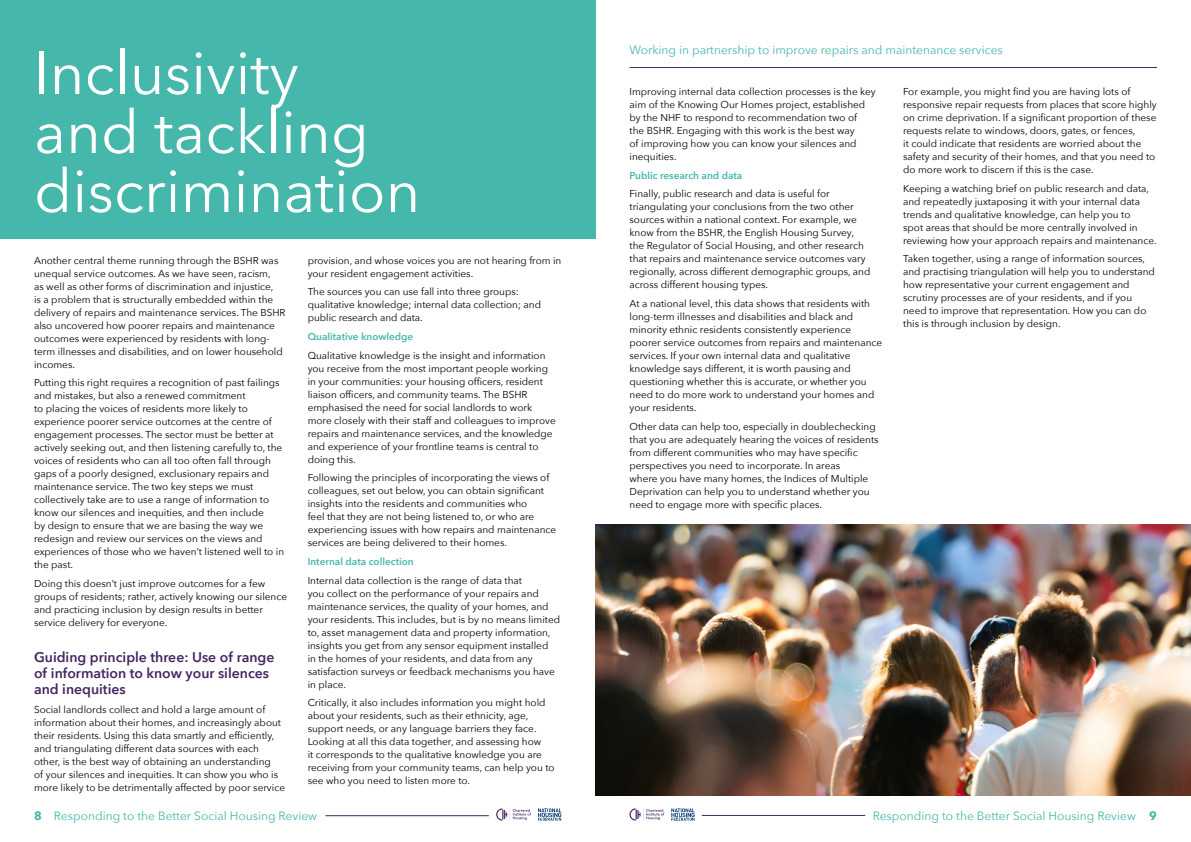
<style>
.page{position:relative;width:1191px;height:842px;background:#fff}
.page>*{position:absolute;margin:0;border:0;box-sizing:border-box;transform-origin:0 0}
.t1{font:60px/59px "Avenir Next";color:#fff}
.t2{font:600 14px/16px "Avenir Next";color:#442563}
.t3{font:12px "Avenir Next";color:#45b8ab}
.t4{font:700 12px "Avenir Next";color:#45b8ab}
.t5{font:10px/13px "Avenir Next";color:#000}
.t6{font:600 10px "Avenir Next";color:#45b8ab}
</style>
<div class="page">
<hr style="left:325px;top:815px;width:164px;height:1px;background:#442563">
<hr style="left:702px;top:815px;width:163px;height:1px;background:#442563">
<hr style="left:629px;top:67px;width:528px;height:1px;background:#442563">
<svg style="left:496px;top:808px;width:35px;height:13px"></svg>
<svg style="left:629px;top:808px;width:35px;height:13px"></svg>
<svg style="left:538px;top:808px;width:23px;height:13px"></svg>
<svg style="left:671px;top:808px;width:24px;height:13px"></svg>
<div style="left:0;top:0;width:595px;height:238px;background:#45b8ab"></div>
<img style="left:595px;top:524px;width:596px;height:271px">
<h1 class="t1" style="left:34px;top:41px;width:388px">Inclusivity<br>and tackling discrimination</h1>
<p class="t5" style="left:34px;top:253px;width:253px">Another central theme running through the BSHR was unequal service outcomes. As we have seen, racism,<br>as well as other forms of discrimination and injustice,<br>is a problem that is structurally embedded within the delivery of repairs and maintenance services. The BSHR also uncovered how poorer repairs and maintenance outcomes were experienced by residents with long&shy;term illnesses and disabilities, and on lower household incomes.</p>
<p class="t5" style="left:34px;top:376px;width:252px">Putting this right requires a recognition of past failings and mistakes, but also a renewed commitment<br>to placing the voices of residents more likely to experience poorer service outcomes at the centre of engagement processes. The sector must be better at actively seeking out, and then listening carefully to, the voices of residents who can all too often fall through gaps of a poorly designed, exclusionary repairs and maintenance service. The two key steps we must collectively take are to use a range of information to know our silences and inequities, and then include<br>by design to ensure that we are basing the way we redesign and review our services on the views and experiences of those who we haven’t listened well to in the past.</p>
<p class="t5" style="left:34px;top:577px;width:255px">Doing this doesn’t just improve outcomes for a few groups of residents; rather, actively knowing our silence and practicing inclusion by design results in better service delivery for everyone.</p>
<h2 class="t2" style="left:34px;top:649px;width:242px">Guiding principle three: Use of range of information to know your silences and inequities</h2>
<p class="t5" style="left:34px;top:702px;width:252px">Social landlords collect and hold a large amount of information about their homes, and increasingly about their residents. Using this data smartly and efficiently, and triangulating different data sources with each other, is the best way of obtaining an understanding<br>of your silences and inequities. It can show you who is more likely to be detrimentally affected by poor service</p>
<p class="t5" style="left:308px;top:253px;width:255px">provision, and whose voices you are not hearing from in your resident engagement activities.</p>
<p class="t5" style="left:308px;top:285px;width:235px">The sources you can use fall into three groups: qualitative knowledge; internal data collection; and public research and data.</p>
<p class="t6" style="left:308px;top:328px;width:107px">Qualitative knowledge</p>
<p class="t5" style="left:308px;top:348px;width:250px">Qualitative knowledge is the insight and information you receive from the most important people working in your communities: your housing officers, resident liaison officers, and community teams. The BSHR emphasised the need for social landlords to work more closely with their staff and colleagues to improve repairs and maintenance services, and the knowledge and experience of your frontline teams is central to doing this.</p>
<p class="t5" style="left:308px;top:471px;width:250px">Following the principles of incorporating the views of colleagues, set out below, you can obtain significant insights into the residents and communities who<br>feel that they are not being listened to, or who are experiencing issues with how repairs and maintenance services are being delivered to their homes.</p>
<p class="t6" style="left:308px;top:553px;width:108px">Internal data collection</p>
<p class="t5" style="left:308px;top:573px;width:254px">Internal data collection is the range of data that<br>you collect on the performance of your repairs and maintenance services, the quality of your homes, and your residents. This includes, but is by no means limited to, asset management data and property information, insights you get from any sensor equipment installed<br>in the homes of your residents, and data from any satisfaction surveys or feedback mechanisms you have in place.</p>
<p class="t5" style="left:308px;top:696px;width:248px">Critically, it also includes information you might hold about your residents, such as their ethnicity, age, support needs, or any language barriers they face.<br>Looking at all this data together, and assessing how<br>it corresponds to the qualitative knowledge you are receiving from your community teams, can help you to see who you need to listen more to.</p>
<p class="t3" style="left:629px;top:40px;width:375px">Working in partnership to improve repairs and maintenance services</p>
<p class="t5" style="left:629px;top:85px;width:248px">Improving internal data collection processes is the key aim of the Knowing Our Homes project, established by the NHF to respond to recommendation two of<br>the BSHR. Engaging with this work is the best way<br>of improving how you can know your silences and inequities.</p>
<p class="t6" style="left:629px;top:167px;width:114px">Public research and data</p>
<p class="t5" style="left:629px;top:187px;width:242px">Finally, public research and data is useful for triangulating your conclusions from the two other sources within a national context. For example, we know from the BSHR, the English Housing Survey, the Regulator of Social Housing, and other research that repairs and maintenance service outcomes vary regionally, across different demographic groups, and across different housing types.</p>
<p class="t5" style="left:629px;top:297px;width:254px">At a national level, this data shows that residents with long-term illnesses and disabilities and black and minority ethnic residents consistently experience poorer service outcomes from repairs and maintenance services. If your own internal data and qualitative knowledge says different, it is worth pausing and questioning whether this is accurate, or whether you need to do more work to understand your homes and your residents.</p>
<p class="t5" style="left:629px;top:419px;width:251px">Other data can help too, especially in doublechecking that you are adequately hearing the voices of residents from different communities who may have specific perspectives you need to incorporate. In areas<br>where you have many homes, the Indices of Multiple Deprivation can help you to understand whether you need to engage more with specific places.</p>
<p class="t5" style="left:903px;top:85px;width:255px">For example, you might find you are having lots of responsive repair requests from places that score highly on crime deprivation. If a significant proportion of these requests relate to windows, doors, gates, or fences,<br>it could indicate that residents are worried about the safety and security of their homes, and that you need to do more work to discern if this is the case.</p>
<p class="t5" style="left:903px;top:181px;width:255px">Keeping a watching brief on public research and data, and repeatedly juxtaposing it with your internal data trends and qualitative knowledge, can help you to<br>spot areas that should be more centrally involved in reviewing how your approach repairs and maintenance.</p>
<p class="t5" style="left:903px;top:252px;width:253px">Taken together, using a range of information sources, and practising triangulation will help you to understand how representative your current engagement and scrutiny processes are of your residents, and if you need to improve that representation. How you can do this is through inclusion by design.</p>
<p class="t3" style="left:54px;top:806px;width:265px">Responding to the Better Social Housing Review</p>
<p class="t3" style="left:872px;top:806px;width:265px">Responding to the Better Social Housing Review</p>
<p class="t4" style="left:34px;top:805px;width:9px">8</p>
<p class="t4" style="left:1149px;top:805px;width:9px">9</p>
</div>
